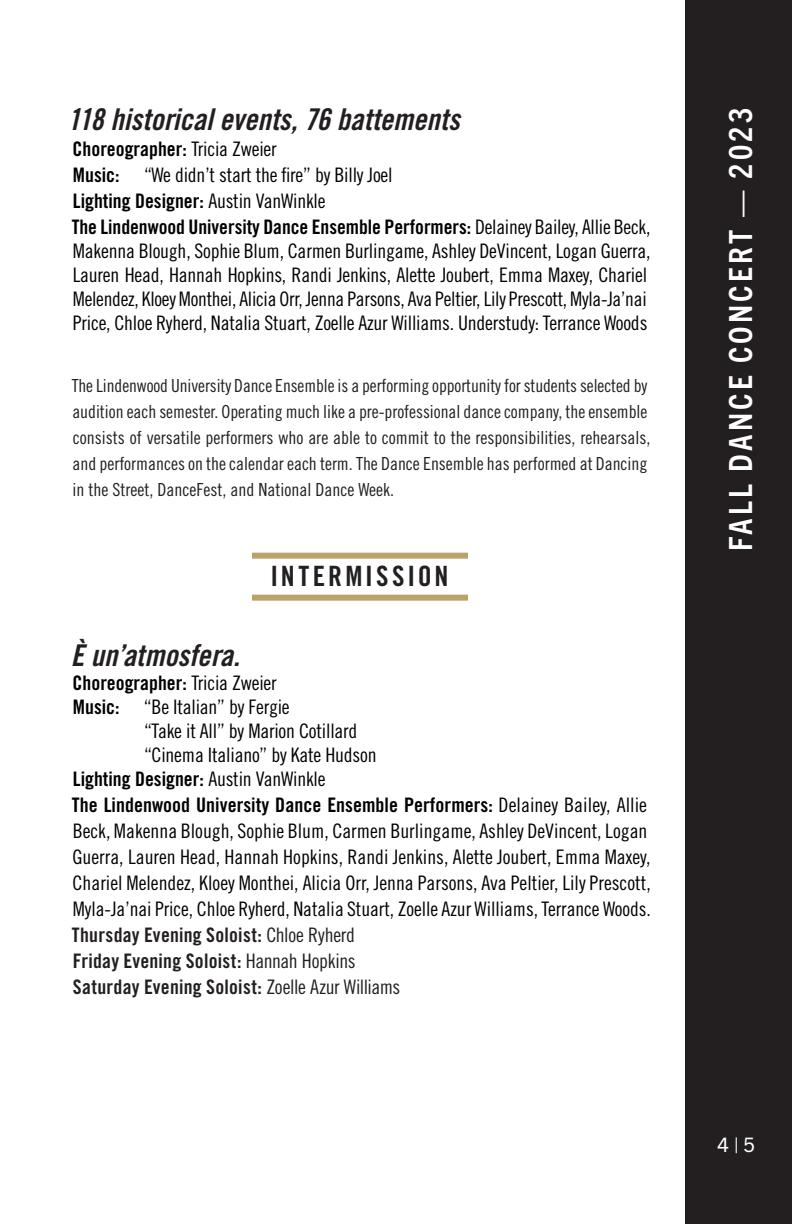
<style>
.page{position:relative;width:792px;height:1224px;background:#fff}
.page>*{position:absolute;margin:0;border:0;box-sizing:border-box;transform-origin:0 0}
.t1{font:700 condensed 32px "Trade Gothic Next LT Pro";letter-spacing:.1em;color:#fff}
.Dance_Head{font:30px "Trade Gothic LT Std Bd Cn 20 Obl";color:#231f20}
.Paragraph_Header{font:28px "Trade Gothic LT Std Bd Cn 20";letter-spacing:.105em;color:#231f20}
.BIO_Text{font:20px/24px "Trade Gothic LT Std Cn 18";letter-spacing:-.01em;color:#000}
.BIO_Text-2{font:20px "Trade Gothic LT Std Bd Cn 20";color:#000}
.BIO_Text-3{font:20px "Trade Gothic LT Std Bd Cn 20";letter-spacing:.01em;color:#231f20}
.t2{font:20px "Trade Gothic Next LT Pro";color:#fff}
.BIO_Text-4{font:18px/26px "Trade Gothic LT Std Cn 18";color:#231f20}
.s1{font-family:"Trade Gothic LT Std Cn 18"}
.s2{font-family:"Trade Gothic LT Std Bd Cn 20"}
</style>
<div class="page">
<div style="left:685px;top:0;width:107px;height:1224px;background:#231f20"></div>
<div style="left:252px;top:553px;width:216px;height:6px;background:#bba16a"></div>
<div style="left:252px;top:595px;width:216px;height:6px;background:#bba16a"></div>
<p class="Dance_Head" style="left:68px;top:101px;width:394px">118 historical events, 76 battements</p>
<p class="BIO_Text-2" style="left:73px;top:136px;width:206px">Choreographer: <span class="s1">Tricia Zweier</span></p>
<p class="BIO_Text" style="left:73px;top:162px;width:321px"><span class="s2">Music:</span> “We didn’t start the fire” by Billy Joel</p>
<p class="BIO_Text-2" style="left:73px;top:188px;width:254px">Lighting Designer: <span class="s1">Austin VanWinkle</span></p>
<p class="BIO_Text" style="left:72px;top:214px;width:580px"><span class="s2">The Lindenwood University Dance Ensemble Performers:</span> Delainey Bailey, Allie Beck, Makenna Blough, Sophie Blum, Carmen Burlingame, Ashley DeVincent, Logan Guerra, Lauren Head, Hannah Hopkins, Randi Jenkins, Alette Joubert, Emma Maxey, Chariel Melendez, Kloey Monthei, Alicia Orr, Jenna Parsons, Ava Peltier, Lily Prescott, Myla-Ja’nai Price, Chloe Ryherd, Natalia Stuart, Zoelle Azur Williams. Understudy: Terrance Woods</p>
<p class="BIO_Text-4" style="left:72px;top:372px;width:580px">The Lindenwood University Dance Ensemble is a performing opportunity for students selected by audition each semester. Operating much like a pre-professional dance company, the ensemble consists of versatile performers who are able to commit to the responsibilities, rehearsals, and performances on the calendar each term. The Dance Ensemble has performed at Dancing in the Street, DanceFest, and National Dance Week.</p>
<p class="Paragraph_Header" style="left:271px;top:559px;width:179px">INTERMISSION</p>
<p class="Dance_Head" style="left:71px;top:637px;width:170px">È un’atmosfera.</p>
<p class="BIO_Text-2" style="left:73px;top:670px;width:206px">Choreographer: <span class="s1">Tricia Zweier</span></p>
<p class="BIO_Text" style="left:73px;top:694px;width:218px"><span class="s2">Music:</span> “Be Italian” by Fergie</p>
<p class="BIO_Text" style="left:144px;top:718px;width:215px">“Take it All” by Marion Cotillard</p>
<p class="BIO_Text" style="left:144px;top:742px;width:234px">“Cinema Italiano” by Kate Hudson</p>
<p class="BIO_Text-2" style="left:73px;top:766px;width:254px">Lighting Designer: <span class="s1">Austin VanWinkle</span></p>
<p class="BIO_Text" style="left:72px;top:791px;width:581px;line-height:26px"><span class="s2">The Lindenwood University Dance Ensemble Performers:</span> Delainey Bailey, Allie Beck, Makenna Blough, Sophie Blum, Carmen Burlingame, Ashley DeVincent, Logan Guerra, Lauren Head, Hannah Hopkins, Randi Jenkins, Alette Joubert, Emma Maxey, Chariel Melendez, Kloey Monthei, Alicia Orr, Jenna Parsons, Ava Peltier, Lily Prescott, Myla-Ja’nai Price, Chloe Ryherd, Natalia Stuart, Zoelle Azur Williams, Terrance Woods.</p>
<p class="BIO_Text-3" style="left:72px;top:922px;width:285px">Thursday Evening Soloist: <span class="s1">Chloe Ryherd</span></p>
<p class="BIO_Text-3" style="left:73px;top:948px;width:284px">Friday Evening Soloist: <span class="s1">Hannah Hopkins</span></p>
<p class="BIO_Text-3" style="left:73px;top:974px;width:329px">Saturday Evening Soloist: <span class="s1">Zoelle Azur Williams</span></p>
<h1 class="t1" style="left:719px;top:551px;width:444px;rotate:-90deg">FALL DANCE CONCERT — 2023</h1>
<p class="t2" style="left:718px;top:1131px;width:39px">4 | 5</p>
</div>
